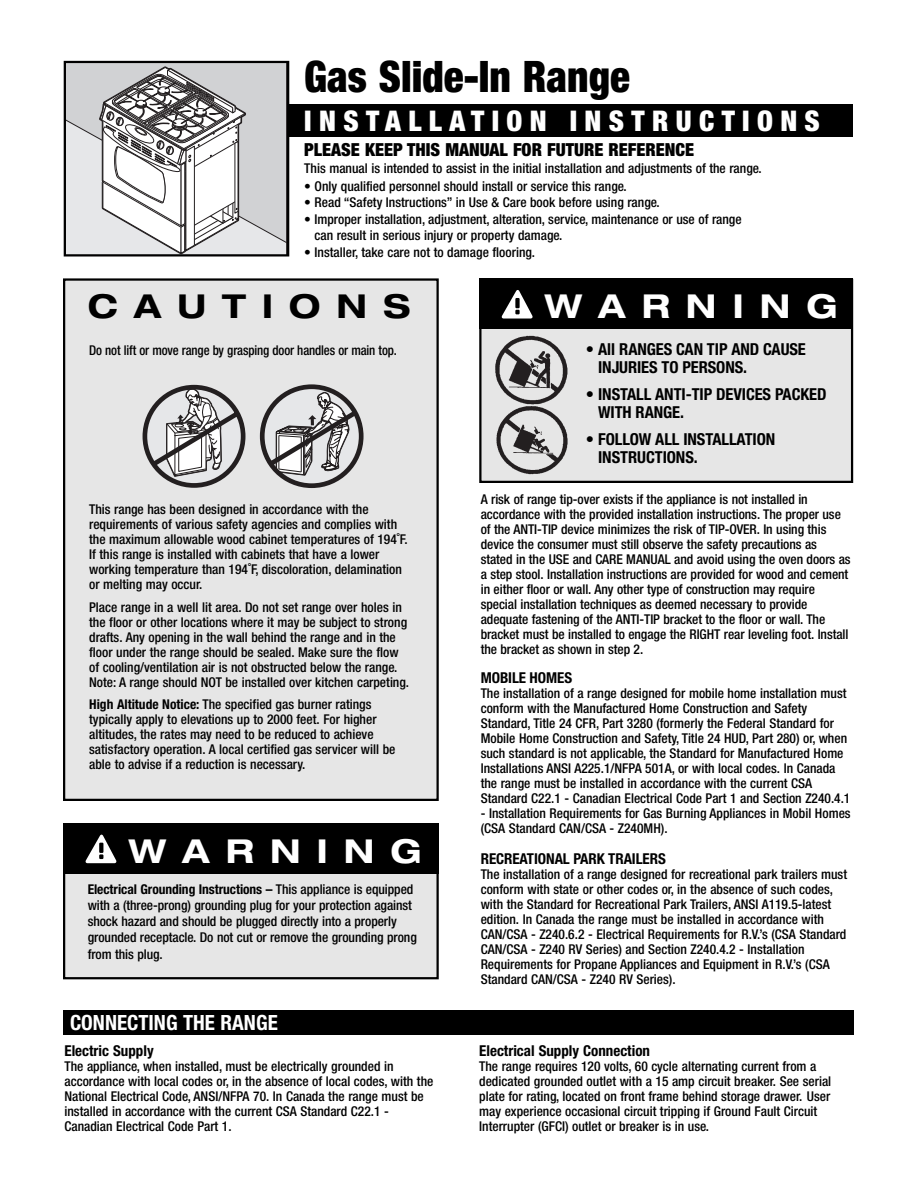
<style>
.page{position:relative;width:918px;height:1188px;background:#fff}
.page>*{position:absolute;margin:0;border:0;box-sizing:border-box;transform-origin:0 0}
.t1{font:900 condensed 43.5px "Helvetica Neue";color:#000;scale:.95 1}
.t2{font:700 expanded 33px "Helvetica Neue";letter-spacing:.49em;color:#fff}
.t3{font:700 expanded 33px "Helvetica Neue";letter-spacing:.49em;color:#000}
.t4{font:900 condensed 28.5px "Helvetica Neue";letter-spacing:.26em;color:#fff}
.t5{font:700 condensed 21px "Helvetica Neue";color:#fff}
.t6{font:900 condensed 18px "Helvetica Neue";color:#000}
.t7{font:700 condensed 16.5px/18px "Helvetica Neue";letter-spacing:-.005em;color:#000}
.t8{font:700 condensed 15px "Helvetica Neue";color:#000}
.t9{font:500 condensed 13.5px/15px "Helvetica Neue";color:#000}
.t10{font:500 condensed 13.5px "Helvetica Neue";color:#000;scale:.95 1}
.s1{font-weight:700}
</style>
<div class="page">
<div style="left:286px;top:104px;width:567px;height:32px;background:#000"></div>
<svg style="left:67px;top:64px;width:219px;height:189px"></svg>
<div style="left:64px;top:61px;width:225px;height:195px;border:2px solid #000"></div>
<div style="left:65px;top:281px;width:371px;height:518px;background:#e6e6e6"></div>
<div style="left:63px;top:278px;width:376px;height:523px;border:2px solid #000"></div>
<svg style="left:259px;top:384px;width:105px;height:104px"></svg>
<svg style="left:143px;top:384px;width:103px;height:104px"></svg>
<div style="left:482px;top:281px;width:369px;height:200px;background:#e6e6e6"></div>
<div style="left:479px;top:279px;width:374px;height:204px;border:2px solid #000"></div>
<div style="left:63px;top:1010px;width:790px;height:25px;background:#000"></div>
<div style="left:65px;top:846px;width:371px;height:131px;background:#e6e6e6"></div>
<div style="left:63px;top:844px;width:376px;height:135px;border:2px solid #000"></div>
<div style="left:63px;top:824px;width:376px;height:50px;background:#000"></div>
<img style="left:495px;top:336px;width:73px;height:68px">
<img style="left:496px;top:407px;width:72px;height:68px">
<svg style="left:85px;top:834px;width:31px;height:29px"></svg>
<div style="left:479px;top:279px;width:374px;height:50px;background:#000"></div>
<svg style="left:501px;top:290px;width:31px;height:29px"></svg>
<h1 class="t1" style="left:304px;top:61px;width:344px">Gas Slide-In Range</h1>
<h3 class="t4" style="left:304px;top:110px;width:517px">INSTALLATION INSTRUCTIONS</h3>
<h3 class="t6" style="left:304px;top:143px;width:391px">PLEASE KEEP THIS MANUAL FOR FUTURE REFERENCE</h3>
<p class="t9" style="left:304px;top:162px;width:459px">This manual is intended to assist in the initial installation and adjustments of the range.</p>
<p class="t9" style="left:304px;top:180px;width:324px">• Only qualified personnel should install or service this range.</p>
<p class="t9" style="left:304px;top:196px;width:357px">• Read “Safety Instructions” in Use &amp; Care book before using range.</p>
<p class="t9" style="left:315px;top:212px;width:429px;line-height:16.5px;text-indent:-10px">• Improper installation, adjustment, alteration, service, maintenance or use of range can result in serious injury or property damage.</p>
<p class="t9" style="left:304px;top:246px;width:232px">• Installer, take care not to damage flooring.</p>
<h2 class="t3" style="left:88px;top:294px;width:324px">CAUTIONS</h2>
<h2 class="t2" style="left:545px;top:294px;width:294px">WARNING</h2>
<p class="t7" style="left:598px;top:342px;width:209px;text-indent:-12px">• All RANGES CAN TIP AND CAUSE<br>INJURIES TO PERSONS.</p>
<p class="t7" style="left:598px;top:387px;width:230px;text-indent:-12px">• INSTALL ANTI-TIP DEVICES PACKED<br>WITH RANGE.</p>
<p class="t7" style="left:598px;top:432px;width:179px;text-indent:-12px">• FOLLOW ALL INSTALLATION<br>INSTRUCTIONS.</p>
<p class="t10" style="left:89px;top:346px;width:325px">Do not lift or move range by grasping door handles or main top.</p>
<p class="t9" style="left:89px;top:503px;width:320px">This range has been designed in accordance with the requirements of various safety agencies and complies with the maximum allowable wood cabinet temperatures of 194˚F.<br>If this range is installed with cabinets that have a lower working temperature than 194˚F, discoloration, delamination or melting may occur.</p>
<p class="t9" style="left:89px;top:601px;width:321px">Place range in a well lit area. Do not set range over holes in the floor or other locations where it may be subject to strong drafts. Any opening in the wall behind the range and in the floor under the range should be sealed. Make sure the flow of cooling/ventilation air is not obstructed below the range.<br>Note: A range should NOT be installed over kitchen carpeting.</p>
<p class="t9" style="left:89px;top:698px;width:308px"><span class="s1">High Altitude Notice:</span> The specified gas burner ratings typically apply to elevations up to 2000 feet. For higher altitudes, the rates may need to be reduced to achieve satisfactory operation. A local certified gas servicer will be able to advise if a reduction is necessary.</p>
<h2 class="t2" style="left:129px;top:839px;width:294px">WARNING</h2>
<p class="t9" style="left:88px;top:882px;width:331px;line-height:16.2px"><span class="s1">Electrical Grounding Instructions –</span> This appliance is equipped with a (three-prong) grounding plug for your protection against shock hazard and should be plugged directly into a properly grounded receptacle. Do not cut or remove the grounding prong from this plug.</p>
<h3 class="t5" style="left:70px;top:1015px;width:209px">CONNECTING THE RANGE</h3>
<p class="t8" style="left:64px;top:1045px;width:91px">Electric Supply</p>
<p class="t9" style="left:64px;top:1060px;width:370px">The appliance, when installed, must be electrically grounded in accordance with local codes or, in the absence of local codes, with the National Electrical Code, ANSI/NFPA 70. In Canada the range must be installed in accordance with the current CSA Standard C22.1 - Canadian Electrical Code Part 1.</p>
<p class="t9" style="left:481px;top:493px;width:371px">A risk of range tip-over exists if the appliance is not installed in accordance with the provided installation instructions. The proper use of the ANTI-TIP device minimizes the risk of TIP-OVER. In using this device the consumer must still observe the safety precautions as stated in the USE and CARE MANUAL and avoid using the oven doors as a step stool. Installation instructions are provided for wood and cement in either floor or wall. Any other type of construction may require special installation techniques as deemed necessary to provide adequate fastening of the ANTI-TIP bracket to the floor or wall. The bracket must be installed to engage the RIGHT rear leveling foot. Install the bracket as shown in step 2.</p>
<p class="t8" style="left:481px;top:672px;width:93px">MOBILE HOMES</p>
<p class="t9" style="left:481px;top:687px;width:371px">The installation of a range designed for mobile home installation must conform with the Manufactured Home Construction and Safety Standard, Title 24 CFR, Part 3280 (formerly the Federal Standard for Mobile Home Construction and Safety, Title 24 HUD, Part 280) or, when such standard is not applicable, the Standard for Manufactured Home Installations ANSI A225.1/NFPA 501A, or with local codes. In Canada the range must be installed in accordance with the current CSA Standard C22.1 - Canadian Electrical Code Part 1 and Section Z240.4.1</p>
<p class="t9" style="left:481px;top:807px;width:371px">- Installation Requirements for Gas Burning Appliances in Mobil Homes (CSA Standard CAN/CSA - Z240MH).</p>
<p class="t8" style="left:481px;top:854px;width:187px">RECREATIONAL PARK TRAILERS</p>
<p class="t9" style="left:481px;top:868px;width:368px">The installation of a range designed for recreational park trailers must conform with state or other codes or, in the absence of such codes, with the Standard for Recreational Park Trailers, ANSI A119.5-latest edition. In Canada the range must be installed in accordance with CAN/CSA - Z240.6.2 - Electrical Requirements for R.V.’s (CSA Standard CAN/CSA - Z240 RV Series) and Section Z240.4.2 - Installation Requirements for Propane Appliances and Equipment in R.V.’s (CSA Standard CAN/CSA - Z240 RV Series).</p>
<p class="t8" style="left:479px;top:1046px;width:172px">Electrical Supply Connection</p>
<p class="t9" style="left:479px;top:1060px;width:354px">The range requires 120 volts, 60 cycle alternating current from a dedicated grounded outlet with a 15 amp circuit breaker. See serial plate for rating, located on front frame behind storage drawer. User may experience occasional circuit tripping if Ground Fault Circuit Interrupter (GFCI) outlet or breaker is in use.</p>
</div>
